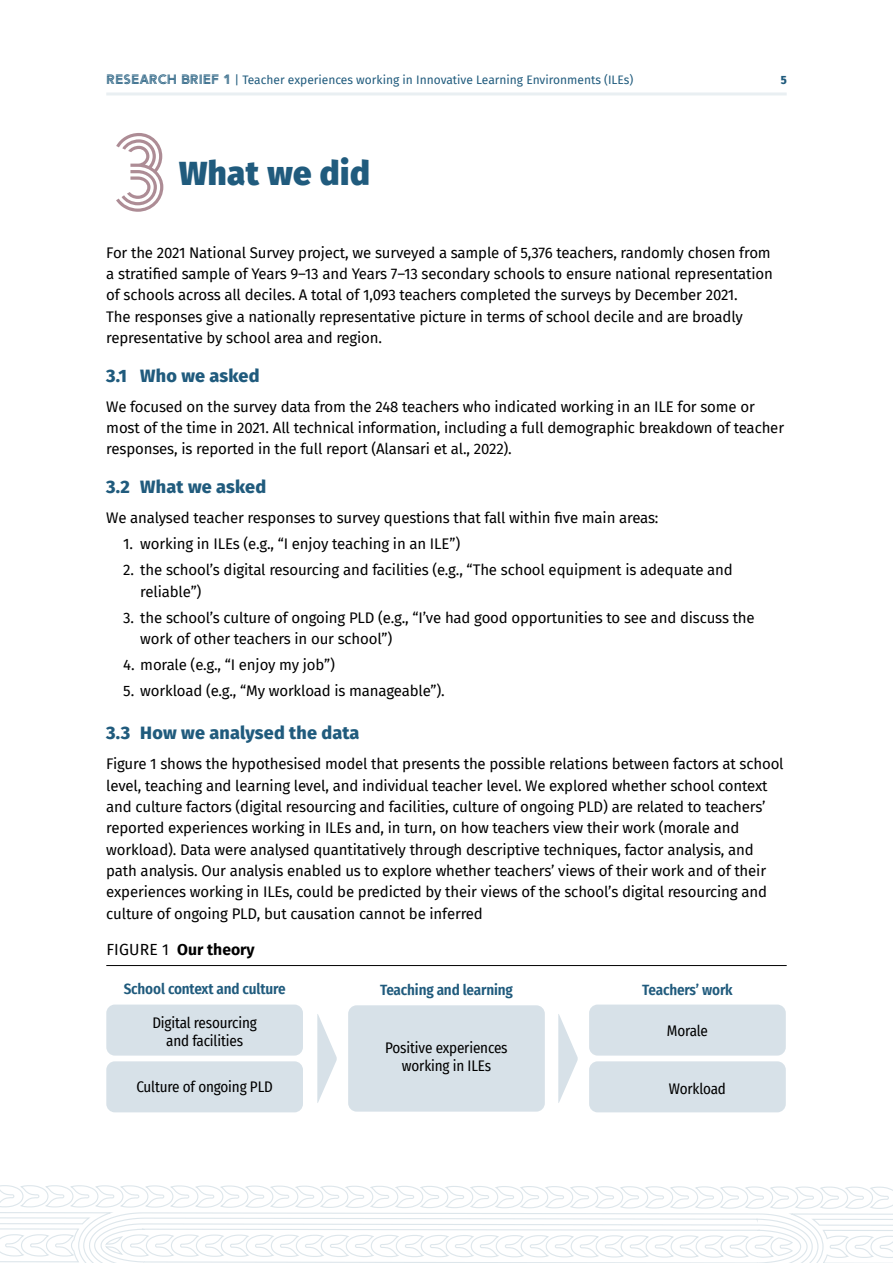
<style>
.page{position:relative;width:893px;height:1263px;background:#fff}
.page>*{position:absolute;margin:0;border:0;box-sizing:border-box;transform-origin:0 0}
.t1{font:107.25px "Arya Triple";color:#ad8c95}
.t2{font:900 33px "Fira Sans";letter-spacing:.015em;color:#205b7d}
.t3{font:800 18px "Fira Sans";letter-spacing:.01em;color:#205b7d}
.t4{font:700 15.75px "Fira Sans";color:#000}
.t5{font:15px/21.3px "Fira Sans";letter-spacing:-.01em;color:#000}
.t6{font:15px/18px "Fira Sans Condensed";letter-spacing:-.01em;color:#000;text-align:center}
.t7{font:600 15px "Fira Sans Condensed";letter-spacing:-.01em;color:#205b7d}
.t8{font:12px "Fira Sans";color:#205b7d}
.t9{font:800 12px "Fira Sans Condensed";color:#205b7d}
.s1{font-family:"Arya Double";font-size:13.5px}
.s2{font-weight:400}
</style>
<div class="page">
<svg style="left:0;top:1185px;width:893px;height:78px"></svg>
<hr style="left:106px;top:92px;width:681px;height:3px;background:#e9eff2">
<hr style="left:106px;top:965px;width:681px;height:1px;background:#000">
<div style="left:348px;top:1005px;width:197px;height:106px;background:#d7e1e8;border-radius:9px"></div>
<div style="left:589px;top:1004px;width:197px;height:51px;background:#d7e1e8;border-radius:9px"></div>
<div style="left:589px;top:1061px;width:197px;height:51px;background:#d7e1e8;border-radius:9px"></div>
<div style="left:106px;top:1004px;width:197px;height:51px;background:#d7e1e8;border-radius:9px"></div>
<div style="left:106px;top:1061px;width:197px;height:51px;background:#d7e1e8;border-radius:9px"></div>
<svg style="left:317px;top:1014px;width:20px;height:89px"></svg>
<svg style="left:558px;top:1014px;width:20px;height:89px"></svg>
<p class="t8" style="left:106px;top:71px;width:529px"><span class="s1">RESEARCH BRIEF 1</span> | Teacher experiences working in Innovative Learning Environments (ILEs)</p>
<p class="t9" style="left:781px;top:69px;width:8px">5</p>
<h1 class="t1" style="left:106px;top:106px;width:65px">3</h1>
<h2 class="t2" style="left:179px;top:144px;width:192px">What we did</h2>
<p class="t5" style="left:106px;top:241px;width:668px">For the 2021 National Survey project, we surveyed a sample of 5,376 teachers, randomly chosen from a stratified sample of Years 9–13 and Years 7–13 secondary schools to ensure national representation of schools across all deciles. A total of 1,093 teachers completed the surveys by December 2021.<br>The responses give a nationally representative picture in terms of school decile and are broadly representative by school area and region.</p>
<p class="t3" style="left:106px;top:360px;width:155px">3.1 Who we asked</p>
<p class="t5" style="left:106px;top:395px;width:679px">We focused on the survey data from the 248 teachers who indicated working in an ILE for some or most of the time in 2021. All technical information, including a full demographic breakdown of teacher responses, is reported in the full report (Alansari et al., 2022).</p>
<p class="t3" style="left:106px;top:471px;width:161px">3.2 What we asked</p>
<p class="t5" style="left:106px;top:507px;width:554px">We analysed teacher responses to survey questions that fall within five main areas:</p>
<p class="t5" style="left:123px;top:533px;width:338px">1. working in ILEs (e.g., “I enjoy teaching in an ILE”)</p>
<p class="t5" style="left:140px;top:558px;width:594px;line-height:21.8px;text-indent:-17px">2. the school’s digital resourcing and facilities (e.g., “The school equipment is adequate and reliable”)</p>
<p class="t5" style="left:140px;top:606px;width:616px;line-height:21.8px;text-indent:-17px">3. the school’s culture of ongoing PLD (e.g., “I’ve had good opportunities to see and discuss the work of other teachers in our school”)</p>
<p class="t5" style="left:123px;top:654px;width:213px">4. morale (e.g., “I enjoy my job”)</p>
<p class="t5" style="left:123px;top:680px;width:323px">5. workload (e.g., “My workload is manageable”).</p>
<p class="t3" style="left:106px;top:717px;width:255px">3.3 How we analysed the data</p>
<p class="t5" style="left:106px;top:753px;width:679px">Figure 1 shows the hypothesised model that presents the possible relations between factors at school level, teaching and learning level, and individual teacher level. We explored whether school context and culture factors (digital resourcing and facilities, culture of ongoing PLD) are related to teachers’ reported experiences working in ILEs and, in turn, on how teachers view their work (morale and workload). Data were analysed quantitatively through descriptive techniques, factor analysis, and path analysis. Our analysis enabled us to explore whether teachers’ views of their work and of their experiences working in ILEs, could be predicted by their views of the school’s digital resourcing and culture of ongoing PLD, but causation cannot be inferred</p>
<p class="t4" style="left:106px;top:936px;width:150px"><span class="s2">FIGURE 1</span> Our theory</p>
<p class="t7" style="left:380px;top:977px;width:134px">Teaching and learning</p>
<p class="t7" style="left:642px;top:977px;width:92px">Teachers’ work</p>
<p class="t7" style="left:124px;top:976px;width:163px">School context and culture</p>
<p class="t6" style="left:152px;top:1013px;width:106px">Digital resourcing and facilities</p>
<p class="t6" style="left:136px;top:1077px;width:138px">Culture of ongoing PLD</p>
<p class="t6" style="left:385px;top:1038px;width:124px">Positive experiences working in ILEs</p>
<p class="t6" style="left:667px;top:1021px;width:43px">Morale</p>
<p class="t6" style="left:669px;top:1079px;width:59px">Workload</p>
</div>
